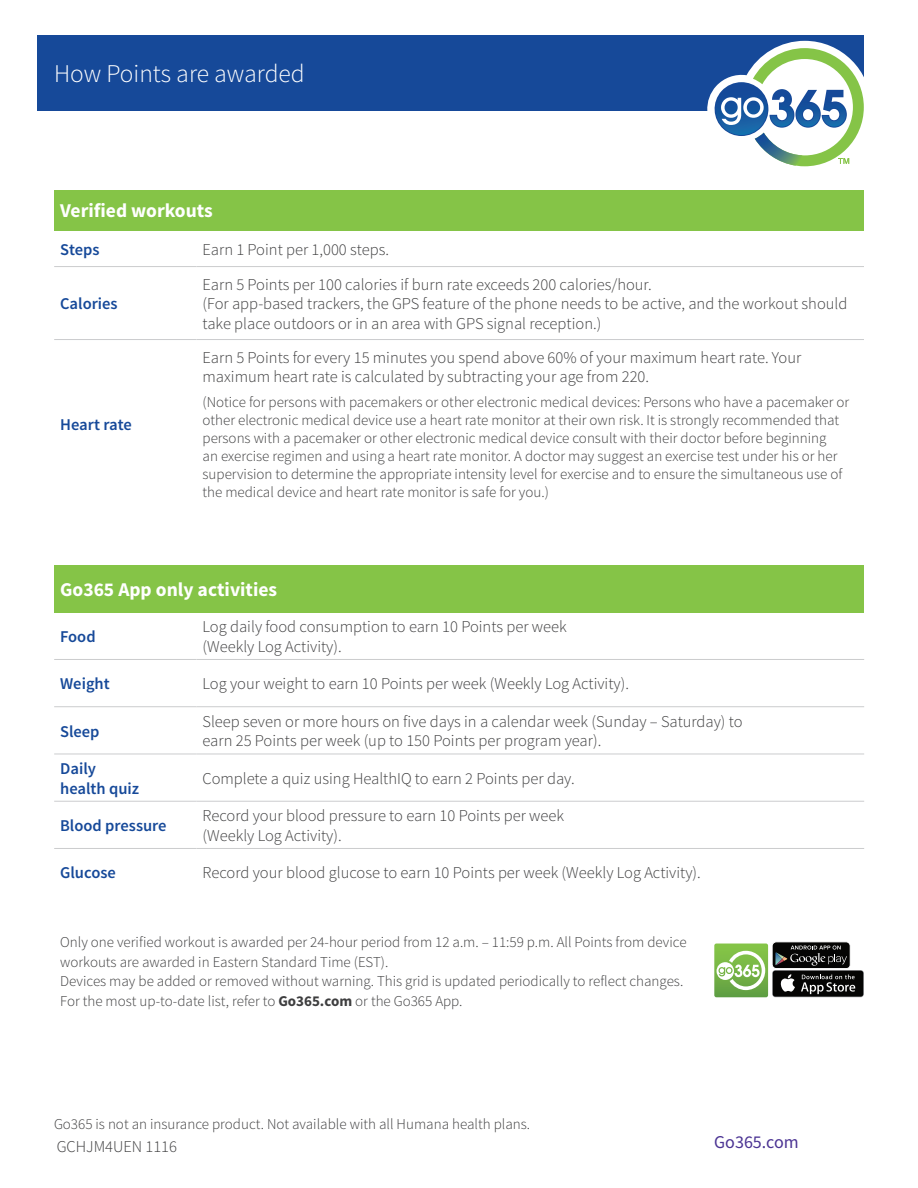
<style>
.page{position:relative;width:918px;height:1188px;background:#fff}
.page>*{position:absolute;margin:0;border:0;box-sizing:border-box;transform-origin:0 0}
.t1{font:300 25.5px "Source Sans Pro";color:#fff}
.t2{font:700 19.5px "Source Sans Pro";color:#fff}
.t3{font:18px "Source Sans Pro";color:#4b3393}
.t4{font:300 16.5px/19.5px "Source Sans Pro";color:#3e3e3f}
.t5{font:600 16.5px/19.5px "Source Sans Pro";color:#164999}
.t6{font:300 15px/18px "Source Sans Pro";color:#3e3e3f}
.s1{font-weight:700}
</style>
<div class="page">
<div style="left:38px;top:35px;width:826px;height:76px;background:#164999"></div>
<div style="left:54px;top:190px;width:810px;height:40px;background:#85c447"></div>
<hr style="left:54px;top:266px;width:143px;height:1px;background:#cbccce">
<hr style="left:197px;top:266px;width:667px;height:1px;background:#cbccce">
<hr style="left:54px;top:339px;width:143px;height:1px;background:#cbccce">
<hr style="left:197px;top:339px;width:667px;height:1px;background:#cbccce">
<div style="left:54px;top:565px;width:810px;height:47px;background:#85c447"></div>
<hr style="left:54px;top:659px;width:143px;height:1px;background:#cbccce">
<hr style="left:197px;top:659px;width:667px;height:1px;background:#cbccce">
<hr style="left:54px;top:706px;width:143px;height:1px;background:#cbccce">
<hr style="left:197px;top:706px;width:667px;height:1px;background:#cbccce">
<hr style="left:54px;top:848px;width:143px;height:1px;background:#cbccce">
<hr style="left:197px;top:848px;width:667px;height:1px;background:#cbccce">
<hr style="left:54px;top:754px;width:143px;height:1px;background:#cbccce">
<hr style="left:197px;top:754px;width:667px;height:1px;background:#cbccce">
<hr style="left:54px;top:801px;width:143px;height:1px;background:#cbccce">
<hr style="left:197px;top:801px;width:667px;height:1px;background:#cbccce">
<svg style="left:707px;top:41px;width:157px;height:126px"></svg>
<div style="left:772px;top:942px;width:78px;height:27px;background:#050504;border-radius:4px"></div>
<div style="left:772px;top:942px;width:79px;height:27px;border:1px solid #fff;border-radius:4px"></div>
<svg style="left:775px;top:946px;width:72px;height:20px"></svg>
<div style="left:772px;top:970px;width:92px;height:27px;background:#4d4d4e;border-radius:3px"></div>
<div style="left:773px;top:971px;width:90px;height:26px;background:#050504;border-radius:3px"></div>
<svg style="left:780px;top:974px;width:15px;height:18px"></svg>
<svg style="left:801px;top:974px;width:54px;height:20px"></svg>
<svg style="left:714px;top:944px;width:54px;height:53px"></svg>
<p class="t1" style="left:54px;top:58px;width:252px">How Points are awarded</p>
<p class="t2" style="left:60px;top:198px;width:154px">Verified workouts</p>
<p class="t5" style="left:60px;top:240px;width:41px">Steps</p>
<p class="t4" style="left:203px;top:240px;width:188px">Earn 1 Point per 1,000 steps.</p>
<p class="t5" style="left:60px;top:294px;width:59px">Calories</p>
<p class="t4" style="left:203px;top:275px;width:646px">Earn 5 Points per 100 calories if burn rate exceeds 200 calories/hour.<br>(For app-based trackers, the GPS feature of the phone needs to be active, and the workout should take place outdoors or in an area with GPS signal reception.)</p>
<p class="t5" style="left:60px;top:415px;width:73px">Heart rate</p>
<p class="t4" style="left:203px;top:348px;width:600px">Earn 5 Points for every 15 minutes you spend above 60% of your maximum heart rate. Your maximum heart rate is calculated by subtracting your age from 220.</p>
<p class="t6" style="left:203px;top:393px;width:648px">(Notice for persons with pacemakers or other electronic medical devices: Persons who have a pacemaker or other electronic medical device use a heart rate monitor at their own risk. It is strongly recommended that persons with a pacemaker or other electronic medical device consult with their doctor before beginning<br>an exercise regimen and using a heart rate monitor. A doctor may suggest an exercise test under his or her supervision to determine the appropriate intensity level for exercise and to ensure the simultaneous use of the medical device and heart rate monitor is safe for you.)</p>
<p class="t2" style="left:60px;top:577px;width:219px">Go365 App only activities</p>
<p class="t5" style="left:60px;top:627px;width:37px">Food</p>
<p class="t4" style="left:203px;top:617px;width:366px">Log daily food consumption to earn 10 Points per week (Weekly Log Activity).</p>
<p class="t5" style="left:60px;top:675px;width:51px">Weight</p>
<p class="t4" style="left:203px;top:674px;width:428px">Log your weight to earn 10 Points per week (Weekly Log Activity).</p>
<p class="t5" style="left:60px;top:722px;width:41px">Sleep</p>
<p class="t4" style="left:203px;top:712px;width:542px">Sleep seven or more hours on five days in a calendar week (Sunday – Saturday) to earn 25 Points per week (up to 150 Points per program year).</p>
<p class="t5" style="left:60px;top:759px;width:81px">Daily health quiz</p>
<p class="t4" style="left:203px;top:769px;width:374px">Complete a quiz using HealthIQ to earn 2 Points per day.</p>
<p class="t5" style="left:60px;top:816px;width:108px">Blood pressure</p>
<p class="t4" style="left:203px;top:806px;width:363px">Record your blood pressure to earn 10 Points per week (Weekly Log Activity).</p>
<p class="t5" style="left:60px;top:864px;width:57px">Glucose</p>
<p class="t4" style="left:203px;top:863px;width:500px">Record your blood glucose to earn 10 Points per week (Weekly Log Activity).</p>
<p class="t6" style="left:60px;top:932px;width:628px;line-height:19.5px">Only one verified workout is awarded per 24-hour period from 12 a.m. – 11:59 p.m. All Points from device workouts are awarded in Eastern Standard Time (EST).<br>Devices may be added or removed without warning. This grid is updated periodically to reflect changes.</p>
<p class="t6" style="left:60px;top:992px;width:404px">For the most up-to-date list, refer to <span class="s1">Go365.com</span> or the Go365 App.</p>
<p class="t6" style="left:54px;top:1115px;width:478px">Go365 is not an insurance product. Not available with all Humana health plans.</p>
<p class="t4" style="left:57px;top:1137px;width:122px">GCHJM4UEN 1116</p>
<p class="t3" style="left:714px;top:1130px;width:86px">Go365.com</p>
</div>
